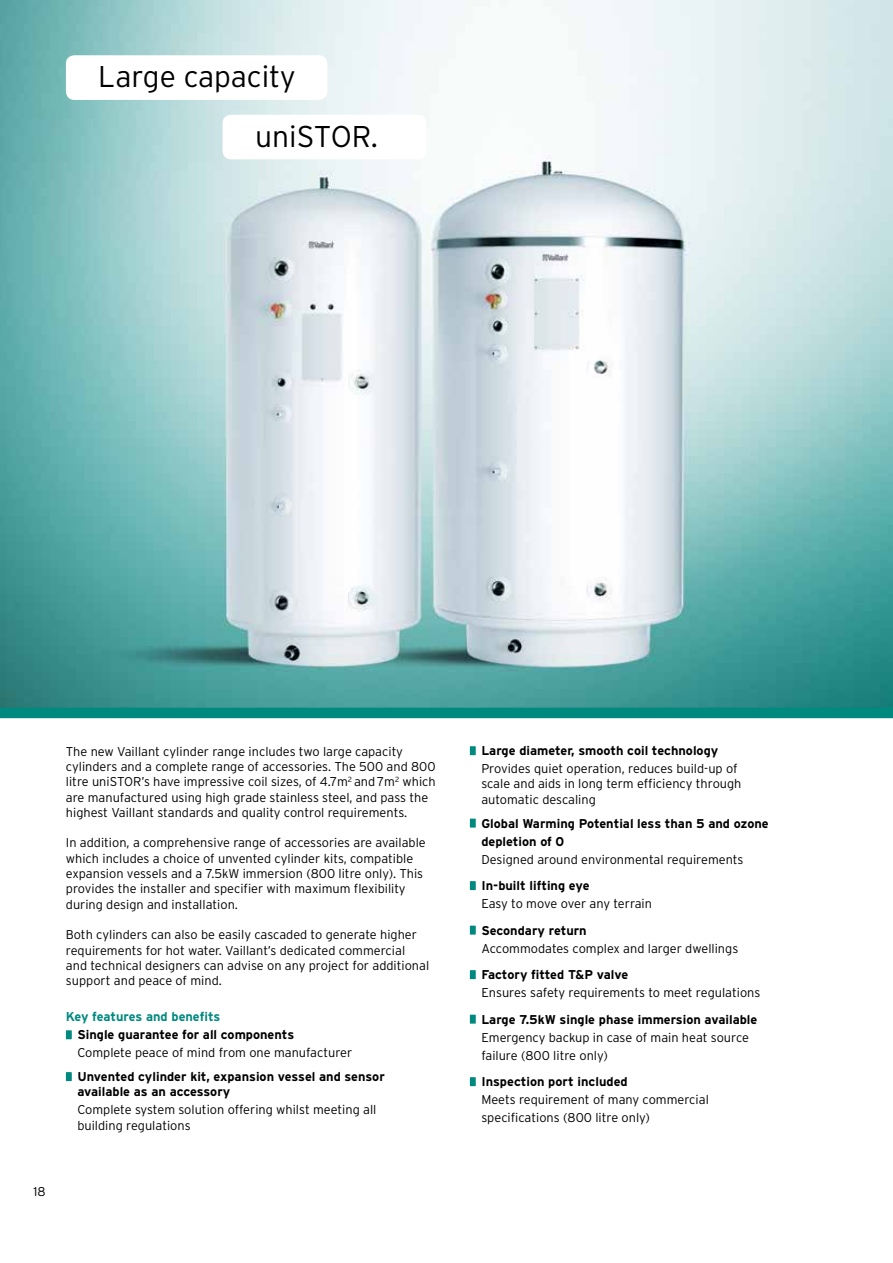
<style>
.page{position:relative;width:893px;height:1263px;background:#fff}
.page>*{position:absolute;margin:0;border:0;box-sizing:border-box;transform-origin:0 0}
.t1{font:300 30px/60.2px "Interstate OT";color:#000}
.t2{font:300 12.75px/15.3px "Interstate OT";color:#000}
.t3{font:700 12.75px/15.3px "Interstate OT";color:#000}
.t4{font:700 12.75px "Interstate OT";letter-spacing:-.005em;color:#00897e}
</style>
<div class="page">
<img style="left:0;top:0;width:893px;height:708px">
<div style="left:0;top:708px;width:893px;height:10px;background:#00897e"></div>
<div style="left:66px;top:1030px;width:6px;height:9px;background:#00897e"></div>
<div style="left:66px;top:1072px;width:6px;height:9px;background:#00897e"></div>
<div style="left:470px;top:746px;width:6px;height:9px;background:#00897e"></div>
<div style="left:470px;top:819px;width:6px;height:8px;background:#00897e"></div>
<div style="left:470px;top:881px;width:6px;height:9px;background:#00897e"></div>
<div style="left:470px;top:926px;width:6px;height:9px;background:#00897e"></div>
<div style="left:470px;top:970px;width:6px;height:9px;background:#00897e"></div>
<div style="left:470px;top:1015px;width:6px;height:9px;background:#00897e"></div>
<div style="left:470px;top:1077px;width:6px;height:9px;background:#00897e"></div>
<div style="left:66px;top:55px;width:261px;height:45px;background:#fff;border-radius:9px"></div>
<div style="left:223px;top:115px;width:203px;height:44px;background:#fff;border-radius:9px"></div>
<h1 class="t1" style="left:255px;top:46px;width:124px;text-indent:-157px">Large capacity uniSTOR.</h1>
<p class="t2" style="left:66px;top:743px;width:371px">The new Vaillant cylinder range includes two large capacity cylinders and a complete range of accessories. The 500 and 800 litre uniSTOR’s have impressive coil sizes, of 4.7m<sup>2</sup> and 7m<sup>2</sup> which are manufactured using high grade stainless steel, and pass the highest Vaillant standards and quality control requirements.</p>
<p class="t2" style="left:66px;top:835px;width:361px">In addition, a comprehensive range of accessories are available which includes a choice of unvented cylinder kits, compatible expansion vessels and a 7.5kW immersion (800 litre only). This provides the installer and specifier with maximum flexibility during design and installation.</p>
<p class="t2" style="left:66px;top:927px;width:365px">Both cylinders can also be easily cascaded to generate higher requirements for hot water. Vaillant’s dedicated commercial and technical designers can advise on any project for additional support and peace of mind.</p>
<p class="t4" style="left:66px;top:1010px;width:156px">Key features and benefits</p>
<p class="t3" style="left:77px;top:1027px;width:218px">Single guarantee for all components</p>
<p class="t2" style="left:77px;top:1045px;width:276px">Complete peace of mind from one manufacturer</p>
<p class="t3" style="left:77px;top:1069px;width:309px">Unvented cylinder kit, expansion vessel and sensor available as an accessory</p>
<p class="t2" style="left:77px;top:1102px;width:301px">Complete system solution offering whilst meeting all building regulations</p>
<p class="t2" style="left:33px;top:1183px;width:14px">18</p>
<p class="t3" style="left:481px;top:743px;width:238px">Large diameter, smooth coil technology</p>
<p class="t2" style="left:481px;top:761px;width:262px">Provides quiet operation, reduces build-up of scale and aids in long term efficiency through automatic descaling</p>
<p class="t3" style="left:481px;top:814px;width:289px;line-height:18px">Global Warming Potential less than 5 and ozone depletion of 0</p>
<p class="t2" style="left:481px;top:851px;width:264px">Designed around environmental requirements</p>
<p class="t3" style="left:481px;top:878px;width:110px">In-built lifting eye</p>
<p class="t2" style="left:481px;top:896px;width:172px">Easy to move over any terrain</p>
<p class="t3" style="left:481px;top:922px;width:107px">Secondary return</p>
<p class="t2" style="left:481px;top:940px;width:258px">Accommodates complex and larger dwellings</p>
<p class="t3" style="left:481px;top:967px;width:148px">Factory fitted T&amp;P valve</p>
<p class="t2" style="left:481px;top:985px;width:281px">Ensures safety requirements to meet regulations</p>
<p class="t3" style="left:481px;top:1011px;width:277px">Large 7.5kW single phase immersion available</p>
<p class="t2" style="left:481px;top:1028px;width:269px;line-height:18px">Emergency backup in case of main heat source failure (800 litre only)</p>
<p class="t3" style="left:481px;top:1074px;width:148px">Inspection port included</p>
<p class="t2" style="left:481px;top:1090px;width:229px;line-height:18px">Meets requirement of many commercial specifications (800 litre only)</p>
</div>
